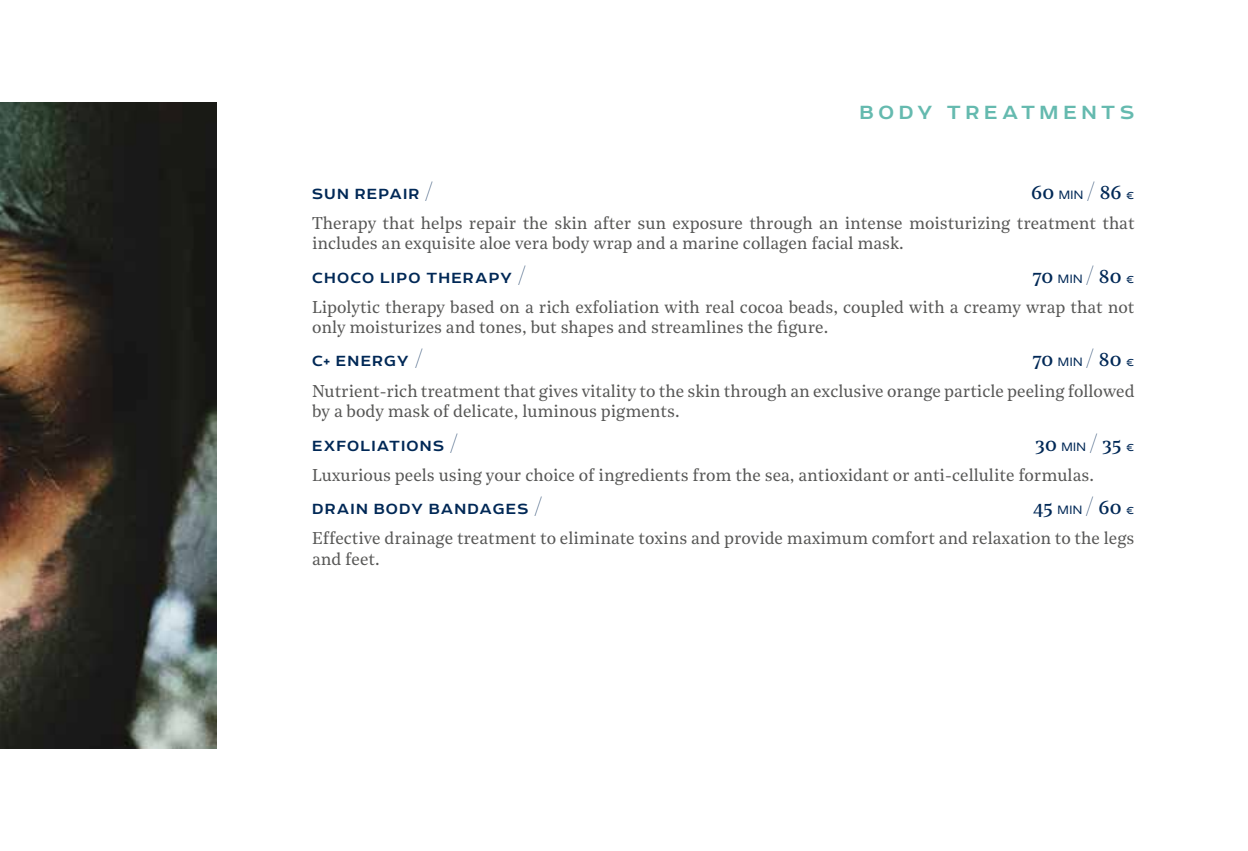
<style>
.page{position:relative;width:1248px;height:851px;background:#fff}
.page>*{position:absolute;margin:0;border:0;box-sizing:border-box;transform-origin:0 0}
.t1{font:500 22px "Echoes Sans";letter-spacing:.21em;color:#65baaf}
.t2{font:20px "Noe Text";letter-spacing:-.005em;color:#002856}
.t3{font:17px/20.4px "Noe Text";color:#575756}
.t4{font:500 17px "Echoes Sans";letter-spacing:.07em;color:#002856}
.s1{font-family:"Noe Display";font-weight:400;font-size:22px}
.s2{font-family:"Echoes Sans";font-weight:300;font-size:14px}
.s3{font-family:"Noe Display";font-size:22px}
</style>
<div class="page">
<img style="left:0;top:102px;width:216px;height:646px">
<p class="t1" style="left:859px;top:99px;width:276px">BODY TREATMENTS</p>
<p class="t4" style="left:312px;top:184px;width:123px">SUN REPAIR <span class="s1">/</span></p>
<p class="t2" style="left:1031px;top:177px;width:105px">60 <span class="s2">MIN</span> <span class="s3">/</span> 86 <span class="s2">€</span></p>
<p class="t3" style="left:312px;top:212px;width:823px">Therapy that helps repair the skin after sun exposure through an intense moisturizing treatment that includes an exquisite aloe vera body wrap and a marine collagen facial mask.</p>
<p class="t4" style="left:312px;top:268px;width:216px">CHOCO LIPO THERAPY <span class="s1">/</span></p>
<p class="t2" style="left:1032px;top:261px;width:104px">70 <span class="s2">MIN</span> <span class="s3">/</span> 80 <span class="s2">€</span></p>
<p class="t3" style="left:312px;top:295px;width:823px">Lipolytic therapy based on a rich exfoliation with real cocoa beads, coupled with a creamy wrap that not only moisturizes and tones, but shapes and streamlines the figure.</p>
<p class="t4" style="left:312px;top:351px;width:112px">C+ ENERGY <span class="s1">/</span></p>
<p class="t2" style="left:1032px;top:344px;width:104px">70 <span class="s2">MIN</span> <span class="s3">/</span> 80 <span class="s2">€</span></p>
<p class="t3" style="left:312px;top:380px;width:824px">Nutrient-rich treatment that gives vitality to the skin through an exclusive orange particle peeling followed by a body mask of delicate, luminous pigments.</p>
<p class="t4" style="left:312px;top:436px;width:147px">EXFOLIATIONS <span class="s1">/</span></p>
<p class="t2" style="left:1035px;top:429px;width:100px">30 <span class="s2">MIN</span> <span class="s3">/</span> 35 <span class="s2">€</span></p>
<p class="t3" style="left:312px;top:463px;width:783px">Luxurious peels using your choice of ingredients from the sea, antioxidant or anti-cellulite formulas.</p>
<p class="t4" style="left:312px;top:499px;width:232px">DRAIN BODY BANDAGES <span class="s1">/</span></p>
<p class="t2" style="left:1033px;top:492px;width:103px">45 <span class="s2">MIN</span> <span class="s3">/</span> 60 <span class="s2">€</span></p>
<p class="t3" style="left:312px;top:527px;width:823px">Effective drainage treatment to eliminate toxins and provide maximum comfort and relaxation to the legs and feet.</p>
</div>
